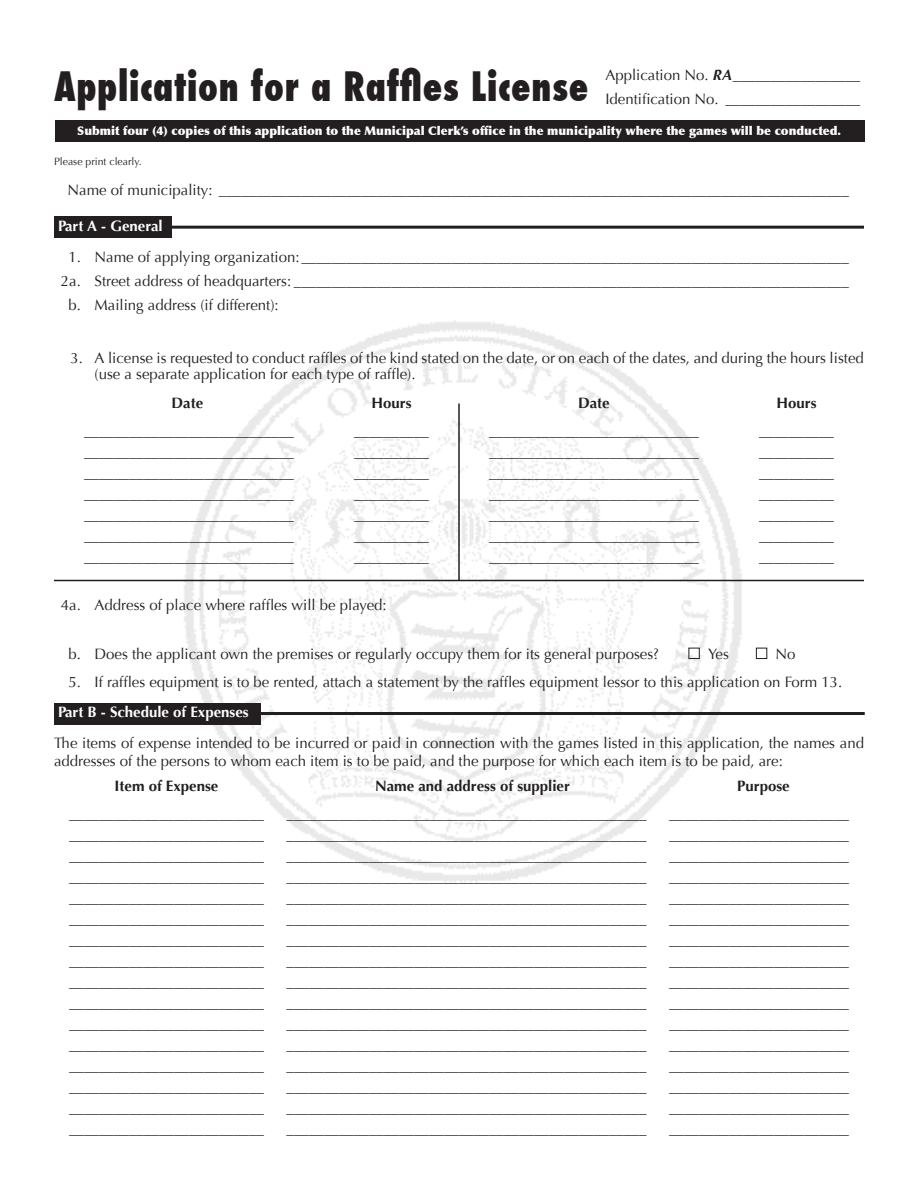
<style>
.page{position:relative;width:918px;height:1188px;background:#fff}
.page>*{position:absolute;margin:0;border:0;box-sizing:border-box;transform-origin:0 0}
.t1{font:800 condensed 39.6px "Futura";letter-spacing:.02em;color:#231f20;scale:.91 1}
.t2{font:700 15px "Optima";color:#231f20}
.t3{font:15px/15.8px "Optima";color:#231f20}
.t4{font:700 15px "Optima";color:#fff}
.t5{font:900 12px "Optima";color:#fff}
.t6{font:10.5px "Optima";color:#231f20}
.s1{font-weight:700;font-style:italic}
</style>
<div class="page">
<img style="left:153px;top:320px;width:612px;height:563px">
<div style="left:55px;top:120px;width:810px;height:22px;background:#231f20"></div>
<div style="left:55px;top:703px;width:206px;height:21px;background:#231f20"></div>
<hr style="left:172px;top:712px;width:693px;height:3px;background:#231f20">
<div style="left:54px;top:216px;width:117px;height:22px;background:#231f20"></div>
<hr style="left:171px;top:226px;width:693px;height:3px;background:#231f20">
<hr style="left:458px;top:404px;width:2px;height:176px;background:#231f20">
<hr style="left:54px;top:580px;width:810px;height:1px;background:#231f20">
<div style="left:688px;top:648px;width:12px;height:11px;border:1px solid #231f20"></div>
<div style="left:756px;top:648px;width:11px;height:11px;border:1px solid #231f20"></div>
<p class="t1" style="left:54px;top:59px;width:589px">Application for a Raffles License</p>
<p class="t3" style="left:605px;top:67px;width:256px">Application No. <span class="s1">RA</span>_________________</p>
<p class="t3" style="left:605px;top:91px;width:256px">Identification No. __________________</p>
<p class="t5" style="left:77px;top:123px;width:765px">Submit four (4) copies of this application to the Municipal Clerk’s office in the municipality where the games will be conducted.</p>
<p class="t6" style="left:54px;top:155px;width:89px">Please print clearly.</p>
<p class="t3" style="left:68px;top:182px;width:783px">Name of municipality: ____________________________________________________________________________________</p>
<p class="t4" style="left:58px;top:218px;width:106px">Part A - General</p>
<p class="t3" style="left:68px;top:249px;width:782px">1. Name of applying organization: _________________________________________________________________________</p>
<p class="t3" style="left:61px;top:273px;width:790px">2a. Street address of headquarters: __________________________________________________________________________</p>
<p class="t3" style="left:68px;top:297px;width:212px">b. Mailing address (if different):</p>
<p class="t3" style="left:94px;top:351px;width:771px;text-indent:-24px">3. A license is requested to conduct raffles of the kind stated on the date, or on each of the dates, and during the hours listed (use a separate application for each type of raffle).</p>
<p class="t2" style="left:172px;top:395px;width:33px">Date</p>
<p class="t2" style="left:371px;top:395px;width:42px">Hours</p>
<p class="t2" style="left:578px;top:395px;width:33px">Date</p>
<p class="t2" style="left:776px;top:395px;width:42px">Hours</p>
<p class="t2" style="left:84px;top:422px;width:211px">____________________________</p>
<p class="t2" style="left:354px;top:422px;width:76px">__________</p>
<p class="t2" style="left:489px;top:422px;width:211px">____________________________</p>
<p class="t2" style="left:759px;top:422px;width:76px">__________</p>
<p class="t2" style="left:84px;top:443px;width:211px">____________________________</p>
<p class="t2" style="left:354px;top:443px;width:76px">__________</p>
<p class="t2" style="left:489px;top:443px;width:211px">____________________________</p>
<p class="t2" style="left:759px;top:443px;width:76px">__________</p>
<p class="t2" style="left:84px;top:464px;width:211px">____________________________</p>
<p class="t2" style="left:354px;top:464px;width:76px">__________</p>
<p class="t2" style="left:489px;top:464px;width:211px">____________________________</p>
<p class="t2" style="left:759px;top:464px;width:76px">__________</p>
<p class="t2" style="left:84px;top:485px;width:211px">____________________________</p>
<p class="t2" style="left:354px;top:485px;width:76px">__________</p>
<p class="t2" style="left:489px;top:485px;width:211px">____________________________</p>
<p class="t2" style="left:759px;top:485px;width:76px">__________</p>
<p class="t2" style="left:84px;top:506px;width:211px">____________________________</p>
<p class="t2" style="left:354px;top:506px;width:76px">__________</p>
<p class="t2" style="left:489px;top:506px;width:211px">____________________________</p>
<p class="t2" style="left:759px;top:506px;width:76px">__________</p>
<p class="t2" style="left:84px;top:527px;width:211px">____________________________</p>
<p class="t2" style="left:354px;top:527px;width:76px">__________</p>
<p class="t2" style="left:489px;top:527px;width:211px">____________________________</p>
<p class="t2" style="left:759px;top:527px;width:76px">__________</p>
<p class="t2" style="left:84px;top:548px;width:211px">____________________________</p>
<p class="t2" style="left:354px;top:548px;width:76px">__________</p>
<p class="t2" style="left:489px;top:548px;width:211px">____________________________</p>
<p class="t2" style="left:759px;top:548px;width:76px">__________</p>
<p class="t3" style="left:61px;top:597px;width:327px">4a. Address of place where raffles will be played:</p>
<p class="t3" style="left:68px;top:646px;width:592px">b. Does the applicant own the premises or regularly occupy them for its general purposes?</p>
<p class="t3" style="left:708px;top:646px;width:22px">Yes</p>
<p class="t3" style="left:776px;top:646px;width:22px">No</p>
<p class="t3" style="left:68px;top:674px;width:775px">5. If raffles equipment is to be rented, attach a statement by the raffles equipment lessor to this application on Form 13.</p>
<p class="t4" style="left:58px;top:703px;width:192px">Part B - Schedule of Expenses</p>
<p class="t3" style="left:54px;top:734px;width:812px;line-height:18px">The items of expense intended to be incurred or paid in connection with the games listed in this application, the names and addresses of the persons to whom each item is to be paid, and the purpose for which each item is to be paid, are:</p>
<p class="t2" style="left:115px;top:777px;width:105px">Item of Expense</p>
<p class="t2" style="left:375px;top:777px;width:196px">Name and address of supplier</p>
<p class="t2" style="left:737px;top:777px;width:54px">Purpose</p>
<p class="t2" style="left:69px;top:805px;width:196px">__________________________</p>
<p class="t2" style="left:286px;top:805px;width:361px">________________________________________________</p>
<p class="t2" style="left:669px;top:805px;width:181px">________________________</p>
<p class="t2" style="left:69px;top:826px;width:196px">__________________________</p>
<p class="t2" style="left:286px;top:826px;width:361px">________________________________________________</p>
<p class="t2" style="left:669px;top:826px;width:181px">________________________</p>
<p class="t2" style="left:69px;top:847px;width:196px">__________________________</p>
<p class="t2" style="left:286px;top:847px;width:361px">________________________________________________</p>
<p class="t2" style="left:669px;top:847px;width:181px">________________________</p>
<p class="t2" style="left:69px;top:868px;width:196px">__________________________</p>
<p class="t2" style="left:286px;top:868px;width:361px">________________________________________________</p>
<p class="t2" style="left:669px;top:868px;width:181px">________________________</p>
<p class="t2" style="left:69px;top:889px;width:196px">__________________________</p>
<p class="t2" style="left:286px;top:889px;width:361px">________________________________________________</p>
<p class="t2" style="left:669px;top:889px;width:181px">________________________</p>
<p class="t2" style="left:69px;top:910px;width:196px">__________________________</p>
<p class="t2" style="left:286px;top:910px;width:361px">________________________________________________</p>
<p class="t2" style="left:669px;top:910px;width:181px">________________________</p>
<p class="t2" style="left:69px;top:931px;width:196px">__________________________</p>
<p class="t2" style="left:286px;top:931px;width:361px">________________________________________________</p>
<p class="t2" style="left:669px;top:931px;width:181px">________________________</p>
<p class="t2" style="left:69px;top:952px;width:196px">__________________________</p>
<p class="t2" style="left:286px;top:952px;width:361px">________________________________________________</p>
<p class="t2" style="left:669px;top:952px;width:181px">________________________</p>
<p class="t2" style="left:69px;top:973px;width:196px">__________________________</p>
<p class="t2" style="left:286px;top:973px;width:361px">________________________________________________</p>
<p class="t2" style="left:669px;top:973px;width:181px">________________________</p>
<p class="t2" style="left:69px;top:994px;width:196px">__________________________</p>
<p class="t2" style="left:286px;top:994px;width:361px">________________________________________________</p>
<p class="t2" style="left:669px;top:994px;width:181px">________________________</p>
<p class="t2" style="left:69px;top:1015px;width:196px">__________________________</p>
<p class="t2" style="left:286px;top:1015px;width:361px">________________________________________________</p>
<p class="t2" style="left:669px;top:1015px;width:181px">________________________</p>
<p class="t2" style="left:69px;top:1036px;width:196px">__________________________</p>
<p class="t2" style="left:286px;top:1036px;width:361px">________________________________________________</p>
<p class="t2" style="left:669px;top:1036px;width:181px">________________________</p>
<p class="t2" style="left:69px;top:1057px;width:196px">__________________________</p>
<p class="t2" style="left:286px;top:1057px;width:361px">________________________________________________</p>
<p class="t2" style="left:669px;top:1057px;width:181px">________________________</p>
<p class="t2" style="left:69px;top:1078px;width:196px">__________________________</p>
<p class="t2" style="left:286px;top:1078px;width:361px">________________________________________________</p>
<p class="t2" style="left:669px;top:1078px;width:181px">________________________</p>
<p class="t2" style="left:69px;top:1099px;width:196px">__________________________</p>
<p class="t2" style="left:286px;top:1099px;width:361px">________________________________________________</p>
<p class="t2" style="left:669px;top:1099px;width:181px">________________________</p>
<p class="t2" style="left:69px;top:1120px;width:196px">__________________________</p>
<p class="t2" style="left:286px;top:1120px;width:361px">________________________________________________</p>
<p class="t2" style="left:669px;top:1120px;width:181px">________________________</p>
</div>
